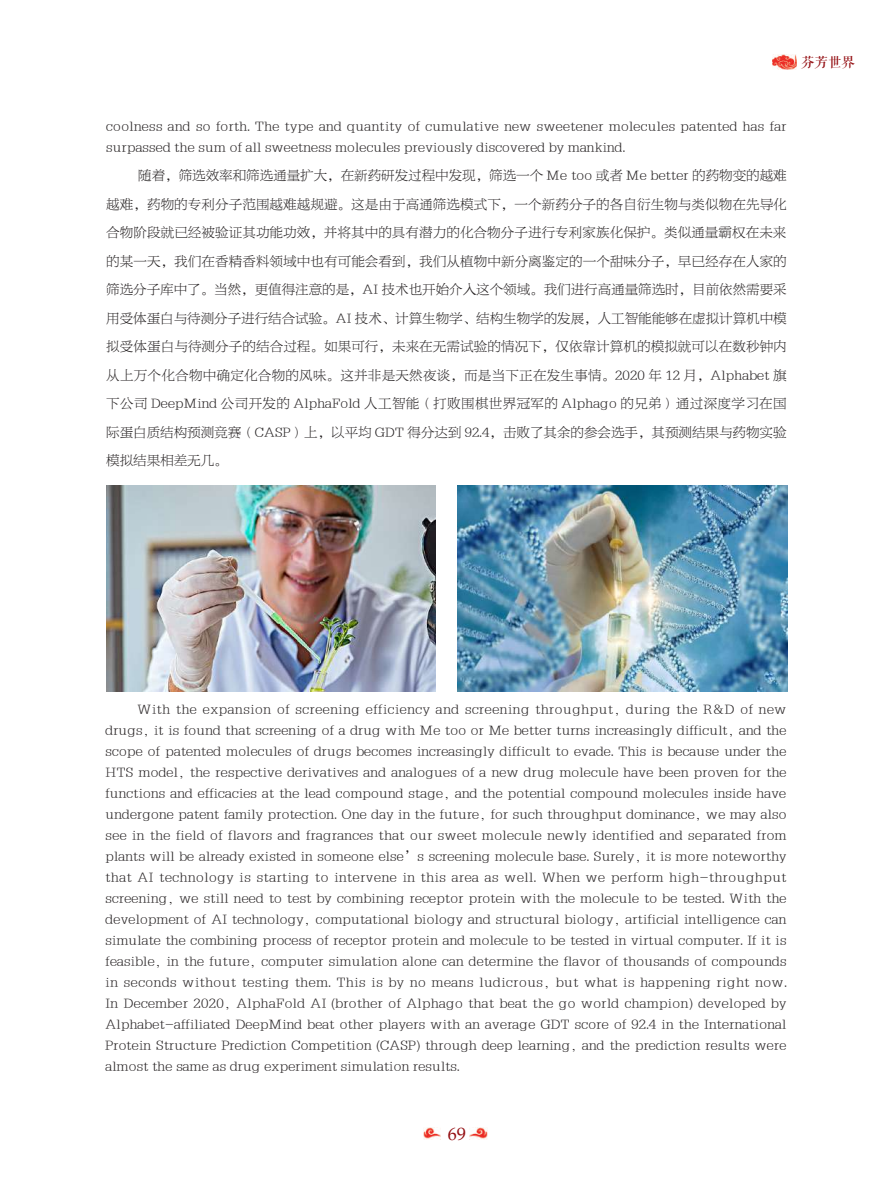
<style>
.page{position:relative;width:893px;height:1191px;background:#fff}
.page>*{position:absolute;margin:0;border:0;box-sizing:border-box;transform-origin:0 0}
.t1{font:18px "Book Antiqua";color:#940f13}
.t2{font:13.5px/21px "FZBYFKSJW GB1 0";color:#231f20;text-align:justify}
.t3{font:13.5px "FZQKBYSJW GB1 0";color:#940f13}
</style>
<div class="page">
<img style="left:772px;top:54px;width:25px;height:16px">
<img style="left:423px;top:1128px;width:17px;height:11px">
<img style="left:470px;top:1128px;width:17px;height:11px">
<img style="left:106px;top:485px;width:330px;height:206px">
<img style="left:457px;top:485px;width:330px;height:206px">
<p class="t3" style="left:801px;top:55px;width:55px">年会专题</p>
<p class="t3" style="left:801px;top:55px;width:55px">芬芳世界</p>
<p class="t2" style="left:106px;top:116px;width:682px">coolness and so forth. The type and quantity of cumulative new sweetener molecules patented has far surpassed the sum of all sweetness molecules previously discovered by mankind.</p>
<p class="t2" style="left:106px;top:162px;width:682px;line-height:28.5px;text-indent:32px">随着，筛选效率和筛选通量扩大，在新药研发过程中发现，筛选一个 Me too 或者 Me better 的药物变的越难越难，药物的专利分子范围越难越规避。这是由于高通筛选模式下，一个新药分子的各自衍生物与类似物在先导化合物阶段就已经被验证其功能功效，并将其中的具有潜力的化合物分子进行专利家族化保护。类似通量霸权在未来的某一天，我们在香精香料领域中也有可能会看到，我们从植物中新分离鉴定的一个甜味分子，早已经存在人家的筛选分子库中了。当然，更值得注意的是，AI 技术也开始介入这个领域。我们进行高通量筛选时，目前依然需要采用受体蛋白与待测分子进行结合试验。AI 技术、计算生物学、结构生物学的发展，人工智能能够在虚拟计算机中模拟受体蛋白与待测分子的结合过程。如果可行，未来在无需试验的情况下，仅依靠计算机的模拟就可以在数秒钟内从上万个化合物中确定化合物的风味。这并非是天然夜谈，而是当下正在发生事情。2020 年 12 月，Alphabet 旗下公司 DeepMind 公司开发的 AlphaFold 人工智能（打败围棋世界冠军的 Alphago 的兄弟）通过深度学习在国际蛋白质结构预测竞赛（CASP）上，以平均 GDT 得分达到 92.4，击败了其余的参会选手，其预测结果与药物实验模拟结果相差无几。</p>
<p class="t2" style="left:106px;top:699px;width:683px;text-indent:32px">With the expansion of screening efficiency and screening throughput, during the R&amp;D of new drugs, it is found that screening of a drug with Me too or Me better turns increasingly difficult, and the scope of patented molecules of drugs becomes increasingly difficult to evade. This is because under the HTS model, the respective derivatives and analogues of a new drug molecule have been proven for the functions and efficacies at the lead compound stage, and the potential compound molecules inside have undergone patent family protection. One day in the future, for such throughput dominance, we may also see in the field of flavors and fragrances that our sweet molecule newly identified and separated from plants will be already existed in someone else’s screening molecule base. Surely, it is more noteworthy that AI technology is starting to intervene in this area as well. When we perform high-throughput screening, we still need to test by combining receptor protein with the molecule to be tested. With the development of AI technology, computational biology and structural biology, artificial intelligence can simulate the combining process of receptor protein and molecule to be tested in virtual computer. If it is feasible, in the future, computer simulation alone can determine the flavor of thousands of compounds in seconds without testing them. This is by no means ludicrous, but what is happening right now.<br>In December 2020, AlphaFold AI (brother of Alphago that beat the go world champion) developed by Alphabet-affiliated DeepMind beat other players with an average GDT score of 92.4 in the International Protein Structure Prediction Competition (CASP) through deep learning, and the prediction results were almost the same as drug experiment simulation results.</p>
<h1 class="t1" style="left:448px;top:1121px;width:19px">69</h1>
</div>
